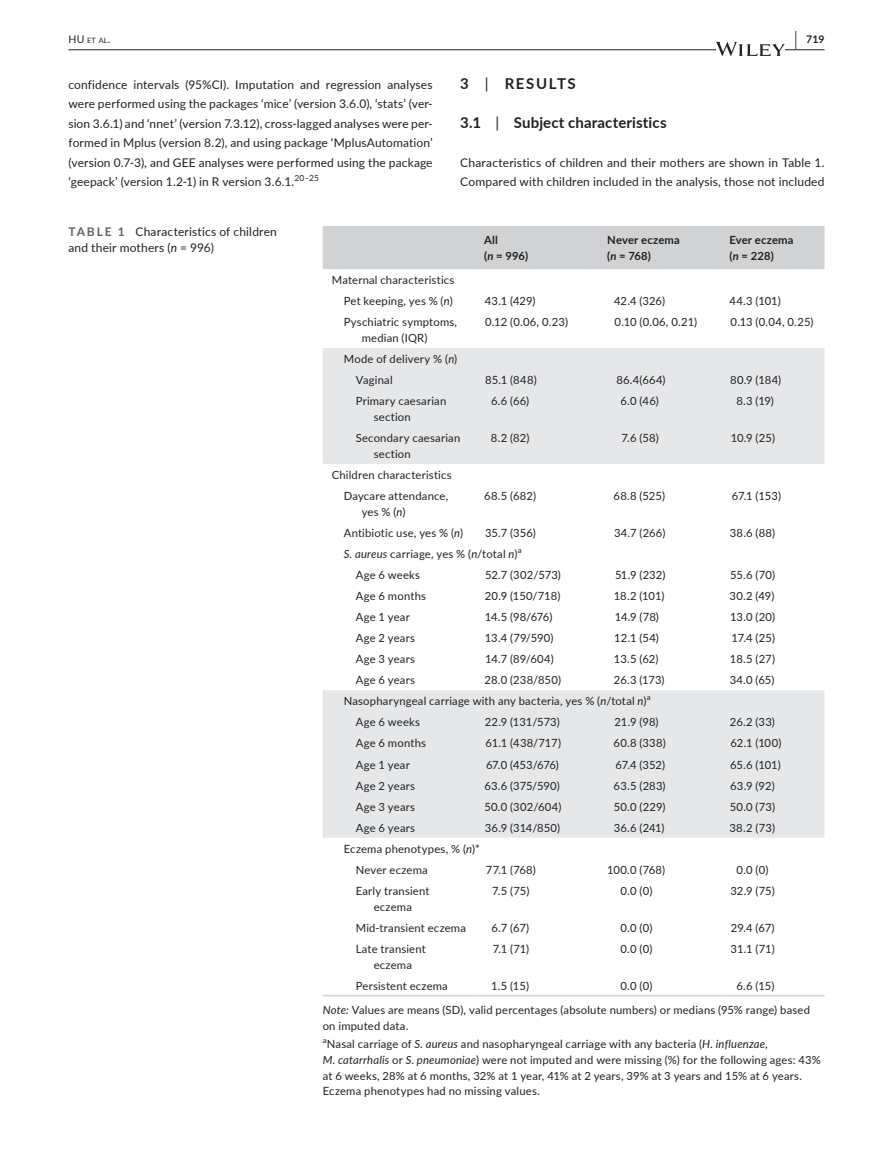
<style>
.page{position:relative;width:893px;height:1174px;background:#fff}
.page>*{position:absolute;margin:0;border:0;box-sizing:border-box;transform-origin:0 0}
.t1{font:700 15px "Lato";letter-spacing:.01em;color:#231f20}
.t2{font:700 15px "Lato";letter-spacing:.105em;color:#231f20}
.t3{font:12px/19.5px "Lato";letter-spacing:.015em;color:#231f20}
.t4{font:11.25px/15.8px "Lato";letter-spacing:.015em;color:#231f20}
.t5{font:700 11.25px/15.8px "Lato";letter-spacing:.02em;color:#231f20}
.t6{font:700 10.5px "Lato";color:#231f20}
.t7{font:8.4px "Lato";color:#231f20}
.t8{font:7.8px "Lato";color:#231f20}
.t9{font:7.35px "Lato";color:#231f20}
.s1{font-size:10.5px}
.s2{font-size:19.5px}
.s3{font-weight:400}
.s4{font-weight:700;color:#636366}
.s5{font-style:italic}
</style>
<div class="page">
<hr style="left:68px;top:49px;width:756px;height:1px;background:#231f20">
<svg style="left:716px;top:42px;width:69px;height:14px"></svg>
<div style="left:323px;top:226px;width:501px;height:43px;background:#d1d2d4"></div>
<svg style="left:323px;top:348px;width:501px;height:489px;fill:#e6e7e9"></svg>
<hr style="left:323px;top:995px;width:152px;height:1px;background:#d1d2d4">
<hr style="left:475px;top:995px;width:123px;height:1px;background:#d1d2d4">
<hr style="left:598px;top:995px;width:122px;height:1px;background:#d1d2d4">
<hr style="left:720px;top:995px;width:104px;height:1px;background:#d1d2d4">
<p class="t9" style="left:68px;top:35px;width:43px"><span class="s1">HU</span> et al<span class="s1">.</span></p>
<p class="t6" style="left:795px;top:31px;width:31px"><span class="s2">|</span> 719</p>
<p class="t3" style="left:68px;top:74px;width:366px;text-align:justify">confidence intervals (95%CI). Imputation and regression analyses were performed using the packages ‘mice’ (version 3.6.0), ‘stats’ (ver&shy;sion 3.6.1) and ‘nnet’ (version 7.3.12), cross-lagged analyses were per&shy;formed in Mplus (version 8.2), and using package ‘MplusAutomation’ (version 0.7-3), and GEE analyses were performed using the package ‘geepack’ (version 1.2-1) in R version 3.6.1.</p>
<h1 class="t2" style="left:460px;top:72px;width:117px">3 <span class="s3">|</span> RESULTS</h1>
<h1 class="t1" style="left:460px;top:111px;width:208px">3.1 <span class="s3">|</span> Subject characteristics</h1>
<p class="t3" style="left:460px;top:152px;width:366px">Characteristics of children and their mothers are shown in Table 1.<br>Compared with children included in the analysis, those not included</p>
<p class="t7" style="left:295px;top:172px;width:26px">20–25</p>
<p class="t3" style="left:68px;top:222px;width:210px;line-height:16.5px"><span class="s4">TABLE 1</span> Characteristics of children and their mothers (<span class="s5">n</span> = 996)</p>
<p class="t4" style="left:332px;top:269px;width:124px;line-height:21px;text-align:right">Maternal characteristics<br>Pet keeping, yes % (<span class="s5">n</span>)</p>
<p class="t5" style="left:484px;top:232px;width:45px">All<br>(<span class="s5">n</span> = 996)</p>
<p class="t5" style="left:607px;top:232px;width:74px">Never eczema (<span class="s5">n</span> = 768)</p>
<p class="t5" style="left:729px;top:232px;width:66px">Ever eczema (<span class="s5">n</span> = 228)</p>
<p class="t4" style="left:485px;top:293px;width:52px">43.1 (429)</p>
<p class="t4" style="left:614px;top:293px;width:52px">42.4 (326)</p>
<p class="t4" style="left:729px;top:293px;width:53px">44.3 (101)</p>
<p class="t4" style="left:362px;top:314px;width:97px;text-indent:-18px">Pyschiatric symptoms, median (IQR)</p>
<p class="t4" style="left:485px;top:314px;width:85px">0.12 (0.06, 0.23)</p>
<p class="t4" style="left:615px;top:314px;width:84px">0.10 (0.06, 0.21)</p>
<p class="t4" style="left:731px;top:314px;width:85px">0.13 (0.04, 0.25)</p>
<p class="t4" style="left:356px;top:348px;width:103px;line-height:21px;text-indent:-12px">Mode of delivery % (<span class="s5">n</span>)<br>Vaginal</p>
<p class="t4" style="left:485px;top:372px;width:53px">85.1 (848)</p>
<p class="t4" style="left:616px;top:372px;width:51px">86.4(664)</p>
<p class="t4" style="left:730px;top:372px;width:53px">80.9 (184)</p>
<p class="t4" style="left:374px;top:393px;width:74px;text-indent:-18px">Primary caesarian section</p>
<p class="t4" style="left:491px;top:393px;width:40px">6.6 (66)</p>
<p class="t4" style="left:620px;top:393px;width:40px">6.0 (46)</p>
<p class="t4" style="left:736px;top:393px;width:39px">8.3 (19)</p>
<p class="t4" style="left:374px;top:430px;width:88px;text-indent:-18px">Secondary caesarian section</p>
<p class="t4" style="left:491px;top:430px;width:40px">8.2 (82)</p>
<p class="t4" style="left:622px;top:430px;width:39px">7.6 (58)</p>
<p class="t4" style="left:731px;top:430px;width:46px">10.9 (25)</p>
<p class="t4" style="left:344px;top:464px;width:109px;line-height:21px;text-indent:-12px">Children characteristics<br>Daycare attendance,</p>
<p class="t4" style="left:362px;top:503px;width:45px">yes % (<span class="s5">n</span>)</p>
<p class="t4" style="left:484px;top:487px;width:53px">68.5 (682)</p>
<p class="t4" style="left:614px;top:487px;width:53px">68.8 (525)</p>
<p class="t4" style="left:732px;top:487px;width:51px">67.1 (153)</p>
<p class="t4" style="left:344px;top:524px;width:121px">Antibiotic use, yes % (<span class="s5">n</span>)</p>
<p class="t4" style="left:485px;top:524px;width:52px">35.7 (356)</p>
<p class="t4" style="left:614px;top:524px;width:53px">34.7 (266)</p>
<p class="t4" style="left:730px;top:524px;width:47px">38.6 (88)</p>
<p class="t4" style="left:344px;top:545px;width:175px"><span class="s5">S</span>. <span class="s5">aureus</span> carriage, yes % (<span class="s5">n</span>/total <span class="s5">n</span>)</p>
<p class="t8" style="left:518px;top:544px;width:5px">a</p>
<p class="t4" style="left:356px;top:566px;width:66px">Age 6 weeks</p>
<p class="t4" style="left:485px;top:566px;width:77px">52.7 (302/573)</p>
<p class="t4" style="left:615px;top:566px;width:52px">51.9 (232)</p>
<p class="t4" style="left:730px;top:566px;width:46px">55.6 (70)</p>
<p class="t4" style="left:356px;top:587px;width:72px">Age 6 months</p>
<p class="t4" style="left:485px;top:587px;width:77px">20.9 (150/718)</p>
<p class="t4" style="left:614px;top:587px;width:52px">18.2 (101)</p>
<p class="t4" style="left:729px;top:587px;width:46px">30.2 (49)</p>
<p class="t4" style="left:356px;top:608px;width:56px">Age 1 year</p>
<p class="t4" style="left:485px;top:608px;width:69px">14.5 (98/676)</p>
<p class="t4" style="left:615px;top:608px;width:46px">14.9 (78)</p>
<p class="t4" style="left:730px;top:608px;width:46px">13.0 (20)</p>
<p class="t4" style="left:356px;top:629px;width:61px">Age 2 years</p>
<p class="t4" style="left:485px;top:629px;width:70px">13.4 (79/590)</p>
<p class="t4" style="left:614px;top:629px;width:46px">12.1 (54)</p>
<p class="t4" style="left:731px;top:629px;width:45px">17.4 (25)</p>
<p class="t4" style="left:356px;top:651px;width:61px">Age 3 years</p>
<p class="t4" style="left:485px;top:651px;width:70px">14.7 (89/604)</p>
<p class="t4" style="left:614px;top:651px;width:46px">13.5 (62)</p>
<p class="t4" style="left:730px;top:651px;width:47px">18.5 (27)</p>
<p class="t4" style="left:356px;top:672px;width:61px">Age 6 years</p>
<p class="t4" style="left:485px;top:672px;width:78px">28.0 (238/850)</p>
<p class="t4" style="left:614px;top:672px;width:52px">26.3 (173)</p>
<p class="t4" style="left:730px;top:672px;width:46px">34.0 (65)</p>
<p class="t4" style="left:344px;top:693px;width:304px">Nasopharyngeal carriage with any bacteria, yes % (<span class="s5">n</span>/total <span class="s5">n</span>)</p>
<p class="t8" style="left:647px;top:692px;width:5px">a</p>
<p class="t4" style="left:356px;top:714px;width:66px">Age 6 weeks</p>
<p class="t4" style="left:485px;top:714px;width:77px">22.9 (131/573)</p>
<p class="t4" style="left:614px;top:714px;width:46px">21.9 (98)</p>
<p class="t4" style="left:730px;top:714px;width:47px">26.2 (33)</p>
<p class="t4" style="left:356px;top:735px;width:72px">Age 6 months</p>
<p class="t4" style="left:486px;top:735px;width:77px">61.1 (438/717)</p>
<p class="t4" style="left:614px;top:735px;width:54px">60.8 (338)</p>
<p class="t4" style="left:730px;top:735px;width:52px">62.1 (100)</p>
<p class="t4" style="left:356px;top:756px;width:56px">Age 1 year</p>
<p class="t4" style="left:486px;top:756px;width:74px">67.0 (453/676)</p>
<p class="t4" style="left:615px;top:756px;width:51px">67.4 (352)</p>
<p class="t4" style="left:730px;top:756px;width:52px">65.6 (101)</p>
<p class="t4" style="left:356px;top:777px;width:61px">Age 2 years</p>
<p class="t4" style="left:484px;top:777px;width:77px">63.6 (375/590)</p>
<p class="t4" style="left:614px;top:777px;width:54px">63.5 (283)</p>
<p class="t4" style="left:730px;top:777px;width:46px">63.9 (92)</p>
<p class="t4" style="left:356px;top:798px;width:61px">Age 3 years</p>
<p class="t4" style="left:484px;top:798px;width:78px">50.0 (302/604)</p>
<p class="t4" style="left:614px;top:798px;width:53px">50.0 (229)</p>
<p class="t4" style="left:730px;top:798px;width:47px">50.0 (73)</p>
<p class="t4" style="left:356px;top:819px;width:61px">Age 6 years</p>
<p class="t4" style="left:485px;top:819px;width:77px">36.9 (314/850)</p>
<p class="t4" style="left:614px;top:819px;width:52px">36.6 (241)</p>
<p class="t4" style="left:729px;top:819px;width:47px">38.2 (73)</p>
<p class="t4" style="left:356px;top:837px;width:126px;line-height:21px;text-indent:-12px">Eczema phenotypes, % (<span class="s5">n</span>)*<br>Never eczema</p>
<p class="t4" style="left:486px;top:861px;width:51px">77.1 (768)</p>
<p class="t4" style="left:607px;top:861px;width:60px">100.0 (768)</p>
<p class="t4" style="left:737px;top:861px;width:33px">0.0 (0)</p>
<p class="t4" style="left:356px;top:882px;width:75px;text-align:center">Early transient eczema</p>
<p class="t4" style="left:492px;top:882px;width:39px">7.5 (75)</p>
<p class="t4" style="left:620px;top:882px;width:33px">0.0 (0)</p>
<p class="t4" style="left:730px;top:882px;width:46px">32.9 (75)</p>
<p class="t4" style="left:356px;top:919px;width:112px">Mid-transient eczema</p>
<p class="t4" style="left:491px;top:919px;width:39px">6.7 (67)</p>
<p class="t4" style="left:620px;top:919px;width:33px">0.0 (0)</p>
<p class="t4" style="left:731px;top:919px;width:45px">29.4 (67)</p>
<p class="t4" style="left:356px;top:940px;width:72px;text-align:center">Late transient eczema</p>
<p class="t4" style="left:493px;top:940px;width:38px">7.1 (71)</p>
<p class="t4" style="left:620px;top:940px;width:33px">0.0 (0)</p>
<p class="t4" style="left:731px;top:940px;width:46px">31.1 (71)</p>
<p class="t4" style="left:356px;top:977px;width:94px">Persistent eczema</p>
<p class="t4" style="left:491px;top:977px;width:40px">1.5 (15)</p>
<p class="t4" style="left:620px;top:977px;width:33px">0.0 (0)</p>
<p class="t4" style="left:736px;top:977px;width:40px">6.6 (15)</p>
<p class="t4" style="left:323px;top:1002px;width:489px"><span class="s5">Note:</span> Values are means (SD), valid percentages (absolute numbers) or medians (95% range) based on imputed data.</p>
<p class="t8" style="left:323px;top:1034px;width:5px">a</p>
<p class="t4" style="left:323px;top:1035px;width:500px;text-indent:4px">Nasal carriage of <span class="s5">S. aureus</span> and nasopharyngeal carriage with any bacteria (<span class="s5">H. influenzae</span>,<br><span class="s5">M. catarrhalis</span> or <span class="s5">S. pneumoniae</span>) were not imputed and were missing (%) for the following ages: 43% at 6 weeks, 28% at 6 months, 32% at 1 year, 41% at 2 years, 39% at 3 years and 15% at 6 years.<br>Eczema phenotypes had no missing values.</p>
</div>
